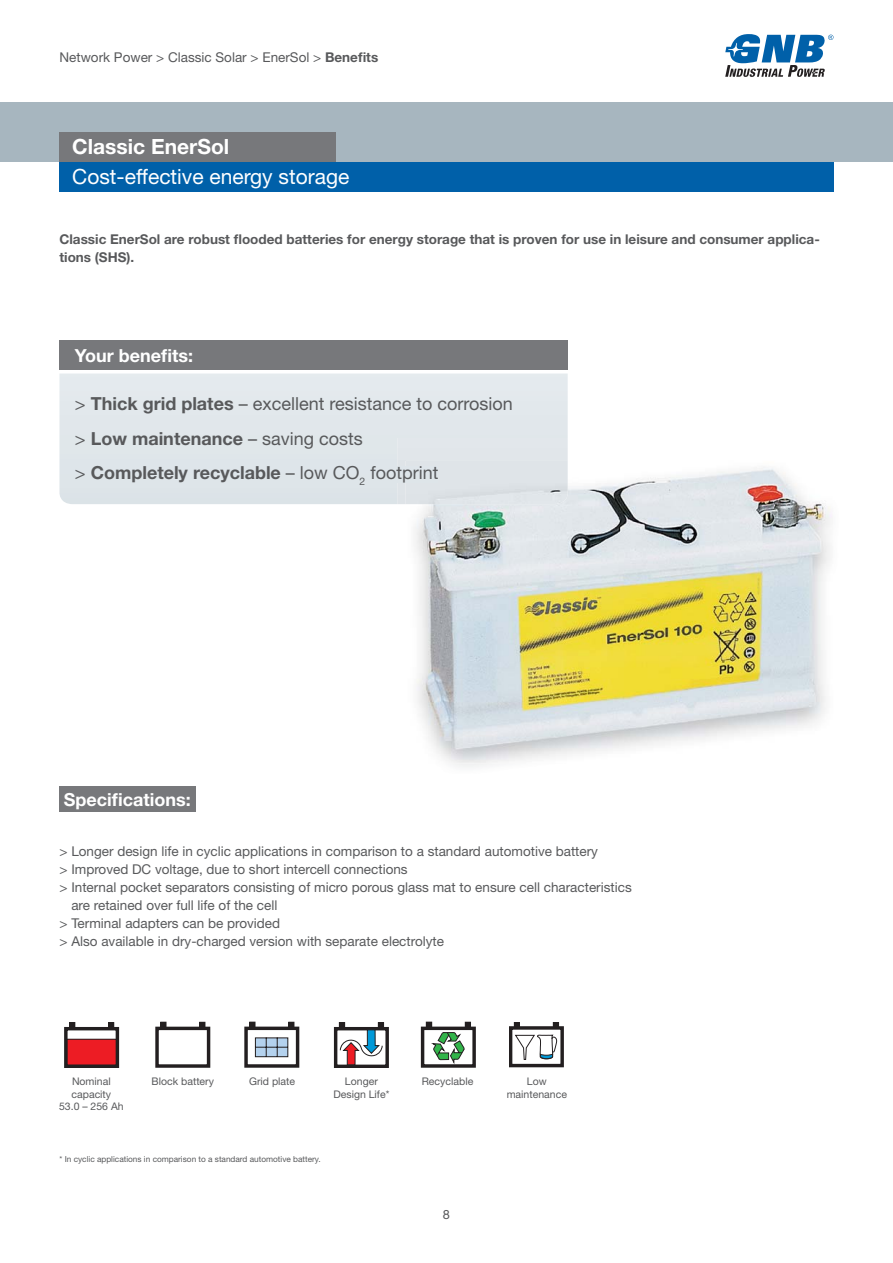
<style>
.page{position:relative;width:893px;height:1263px;background:#fff}
.page>*{position:absolute;margin:0;border:0;box-sizing:border-box;transform-origin:0 0}
.t1{font:21px "Helvetica Neue LT Std";color:#fff}
.t2{font:700 21px "Helvetica Neue LT Std";color:#fff}
.t3{font:18px/34.3px "Helvetica Neue LT Std";color:#58595b}
.t4{font:700 18px "Helvetica Neue LT Std";color:#fff}
.t5{font:13.5px "Helvetica Neue LT Std";color:#58595b}
.t6{font:700 13.5px/18px "Helvetica Neue LT Std";color:#58595b}
.t7{font:12.75px "Helvetica Neue LT Std";color:#58595b}
.t8{font:10.5px/12.6px "Helvetica Neue LT Std";color:#58595b;text-align:center}
.t9{font:8.25px "Helvetica Neue LT Std";color:#58595b}
.s1{font-weight:700}
</style>
<div class="page">
<div style="left:0;top:102px;width:893px;height:60px;background:#a7b6bf"></div>
<svg style="left:725px;top:34px;width:108px;height:43px"></svg>
<div style="left:59px;top:132px;width:277px;height:30px;background:#77787b"></div>
<div style="left:59px;top:162px;width:774px;height:29px;background:#0060a9"></div>
<div style="left:59px;top:374px;width:509px;height:130px;background:#e1e7eb"></div>
<div style="left:365px;top:466px;width:32px;height:17px;background:#dee5e9"></div>
<div style="left:59px;top:340px;width:509px;height:30px;background:#77787b"></div>
<div style="left:59px;top:787px;width:137px;height:25px;background:#77787b"></div>
<div style="left:64px;top:1027px;width:55px;height:41px;border:3px solid #231f20"></div>
<svg style="left:69px;top:1022px;width:6px;height:6px"></svg>
<svg style="left:108px;top:1023px;width:6px;height:4px"></svg>
<div style="left:67px;top:1039px;width:49px;height:26px;background:#ed1c24"></div>
<div style="left:67px;top:1039px;width:50px;height:26px;border:1px solid #231f20"></div>
<div style="left:155px;top:1027px;width:55px;height:41px;border:3px solid #231f20"></div>
<svg style="left:161px;top:1022px;width:5px;height:5px"></svg>
<svg style="left:200px;top:1022px;width:5px;height:5px"></svg>
<div style="left:509px;top:1026px;width:55px;height:41px;border:3px solid #231f20"></div>
<svg style="left:514px;top:1022px;width:5px;height:4px"></svg>
<svg style="left:553px;top:1022px;width:6px;height:4px"></svg>
<svg style="left:515px;top:1034px;width:43px;height:26px"></svg>
<div style="left:334px;top:1027px;width:55px;height:41px;border:3px solid #231f20"></div>
<svg style="left:339px;top:1022px;width:45px;height:43px"></svg>
<div style="left:244px;top:1027px;width:55px;height:41px;border:3px solid #231f20"></div>
<svg style="left:250px;top:1022px;width:5px;height:5px"></svg>
<svg style="left:289px;top:1022px;width:5px;height:5px"></svg>
<svg style="left:254px;top:1037px;width:35px;height:21px"></svg>
<div style="left:421px;top:1027px;width:54px;height:41px;border:3px solid #231f20"></div>
<svg style="left:426px;top:1022px;width:44px;height:44px"></svg>
<div style="left:397px;top:438px;width:171px;height:66px;background:#e1e6ea"></div>
<img style="left:397px;top:466px;width:9px;height:17px">
<img style="left:415px;top:467px;width:417px;height:296px">
<div style="left:406px;top:461px;width:162px;height:43px;background:#dfe4e8"></div>
<p class="t5" style="left:59px;top:53px;width:320px">Network Power &gt; Classic Solar &gt; EnerSol &gt; <span class="s1">Benefits</span></p>
<h1 class="t2" style="left:72px;top:139px;width:159px">Classic EnerSol</h1>
<h1 class="t1" style="left:72px;top:169px;width:279px">Cost-effective energy storage</h1>
<p class="t6" style="left:59px;top:231px;width:762px">Classic EnerSol are robust flooded batteries for energy storage that is proven for use in leisure and consumer applica&shy;tions (SHS).</p>
<h2 class="t4" style="left:75px;top:349px;width:120px">Your benefits:</h2>
<h2 class="t3" style="left:75px;top:388px;width:439px">&gt; <span class="s1">Thick grid plates</span> – excellent resistance to corrosion &gt; <span class="s1">Low maintenance</span> – saving costs<br>&gt; <span class="s1">Completely recyclable</span> – low CO<sub>2</sub> footprint</h2>
<h2 class="t4" style="left:64px;top:793px;width:128px">Specifications:</h2>
<p class="t5" style="left:59px;top:846px;width:540px">&gt; Longer design life in cyclic applications in comparison to a standard automotive battery</p>
<p class="t5" style="left:59px;top:864px;width:350px">&gt; Improved DC voltage, due to short intercell connections</p>
<p class="t5" style="left:59px;top:882px;width:574px">&gt; Internal pocket separators consisting of micro porous glass mat to ensure cell characteristics</p>
<p class="t5" style="left:71px;top:900px;width:208px">are retained over full life of the cell</p>
<p class="t5" style="left:59px;top:918px;width:222px">&gt; Terminal adapters can be provided</p>
<p class="t5" style="left:59px;top:936px;width:386px">&gt; Also available in dry-charged version with separate electrolyte</p>
<p class="t8" style="left:249px;top:1076px;width:48px">Grid plate</p>
<p class="t8" style="left:422px;top:1076px;width:53px">Recyclable</p>
<p class="t8" style="left:59px;top:1076px;width:66px">Nominal capacity<br>53.0 – 256 Ah</p>
<p class="t8" style="left:152px;top:1076px;width:64px">Block battery</p>
<p class="t8" style="left:507px;top:1076px;width:62px">Low maintenance</p>
<p class="t8" style="left:333px;top:1076px;width:58px">Longer<br>Design Life*</p>
<p class="t9" style="left:59px;top:1157px;width:263px">* In cyclic applications in comparison to a standard automotive battery.</p>
<p class="t7" style="left:443px;top:1209px;width:9px">8</p>
</div>
